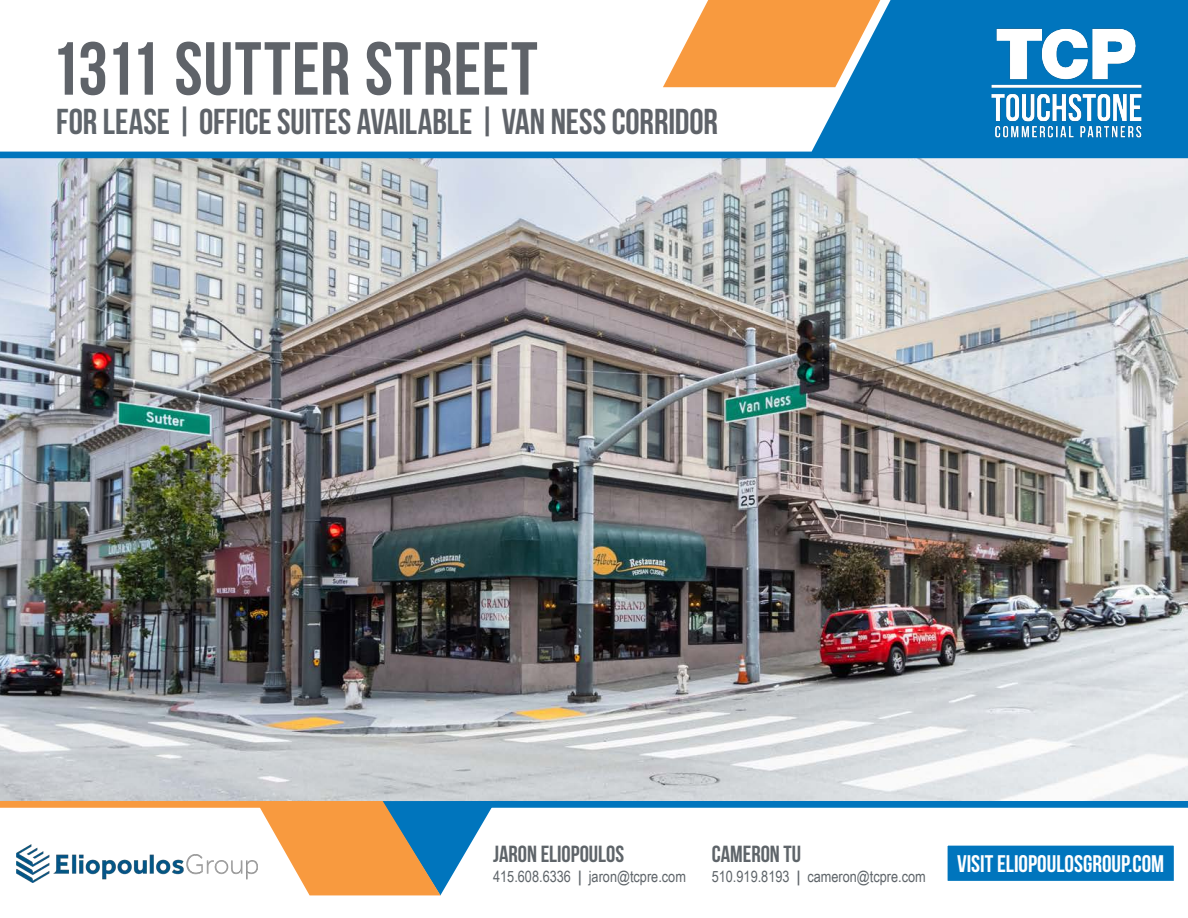
<style>
.page{position:relative;width:1188px;height:918px;background:#fff}
.page>*{position:absolute;margin:0;border:0;box-sizing:border-box;transform-origin:0 0}
.Body{font:700 75px "Bebas Neue";letter-spacing:.01em;color:#5f6369}
.Body-2{font:700 36px "Bebas Neue";color:#5f6369}
.t1{font:700 24px "Bebas Neue";color:#fff}
.t2{font:700 23.25px "Bebas Neue";color:#5e6469}
.t3{font:15.6px "Arial Narrow";color:#5e6469}
.s1{color:#5f656b}
.s2{font-weight:700}
</style>
<div class="page">
<img style="left:0;top:158px;width:1188px;height:643px">
<svg style="left:0;top:0;width:1188px;height:158px"></svg>
<svg style="left:663px;top:0;width:217px;height:87px;background:#e9a662"></svg>
<div style="left:479px;top:801px;width:709px;height:7px;background:#0075bd"></div>
<svg style="left:260px;top:801px;width:236px;height:94px"></svg>
<div style="left:0;top:801px;width:269px;height:7px;background:#f89a3f"></div>
<img style="left:16px;top:844px;width:242px;height:38px">
<div style="left:947px;top:845px;width:228px;height:37px;background:#0075bd"></div>
<div style="left:946px;top:844px;width:229px;height:38px;border:2px solid #fff"></div>
<img style="left:990px;top:22px;width:153px;height:122px">
<p class="Body" style="left:50px;top:28px;width:489px">1311 SUTTER STREET</p>
<p class="Body-2" style="left:56px;top:102px;width:663px"><span class="s1">FOR LEASE |</span> OFFICE SUITES AVAILABLE | VAN NESS CORRIDOR</p>
<p class="t2" style="left:493px;top:841px;width:133px">JARON ELIOPOULOS</p>
<p class="t3" style="left:493px;top:865px;width:194px">415.608.6336 <span class="s2">|</span> jaron@tcpre.com</p>
<p class="t2" style="left:712px;top:841px;width:91px">CAMERON TU</p>
<p class="t3" style="left:712px;top:865px;width:216px">510.919.8193 <span class="s2">|</span> cameron@tcpre.com</p>
<p class="t1" style="left:957px;top:851px;width:209px">VISIT ELIOPOULOSGROUP.COM</p>
</div>
